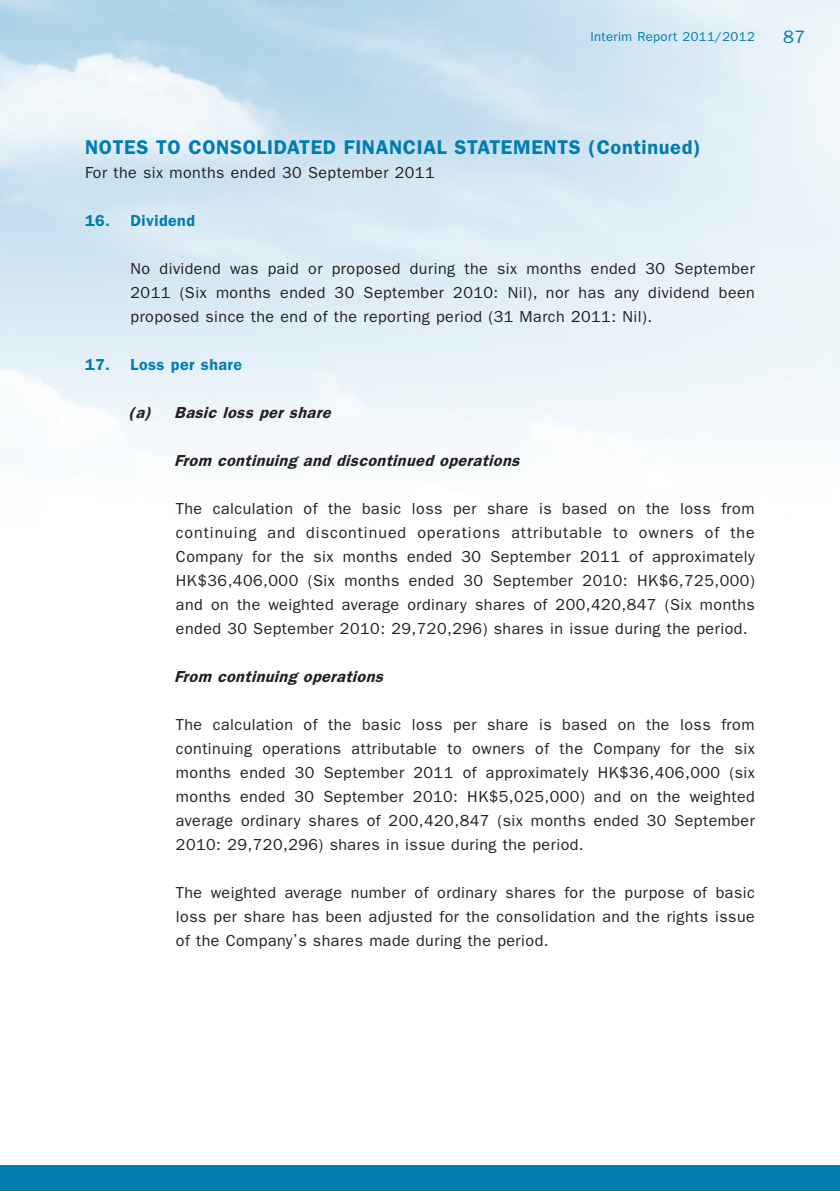
<style>
.page{position:relative;width:840px;height:1191px;background:#fff}
.page>*{position:absolute;margin:0;border:0;box-sizing:border-box;transform-origin:0 0}
.Heading_1{font:600 20px "ITC Franklin Gothic Std";letter-spacing:.03em;color:#007cb1}
.t1{font:18px "ITC Franklin Gothic Std";color:#007cb1}
.Body_Text{font:16px/24px "ITC Franklin Gothic Std";letter-spacing:.03em;color:#231f20;text-align:justify}
.Heading_4{font:italic 600 16px "ITC Franklin Gothic Std";color:#231f20}
.Heading_2{font:600 16px "ITC Franklin Gothic Std";letter-spacing:.03em;color:#007cb1}
.Heading_3{font:italic 600 16px "ITC Franklin Gothic Std";color:#231f20}
.t2{font:13px "ITC Franklin Gothic Std";letter-spacing:.03em;color:#007cb1}
</style>
<div class="page">
<div style="left:0;top:1165px;width:839px;height:26px;background:#007cb1"></div>
<p class="t2" style="left:590px;top:30px;width:166px">Interim Report 2011/2012</p>
<p class="t1" style="left:782px;top:27px;width:24px">87</p>
<p class="Heading_1" style="left:85px;top:135px;width:616px">NOTES TO CONSOLIDATED FINANCIAL STATEMENTS (Continued)</p>
<p class="Body_Text" style="left:85px;top:161px;width:351px">For the six months ended 30 September 2011</p>
<p class="Heading_2" style="left:85px;top:211px;width:111px">16. Dividend</p>
<p class="Body_Text" style="left:130px;top:257px;width:625px">No dividend was paid or proposed during the six months ended 30 September 2011 (Six months ended 30 September 2010: Nil), nor has any dividend been proposed since the end of the reporting period (31 March 2011: Nil).</p>
<p class="Heading_2" style="left:85px;top:355px;width:158px">17. Loss per share</p>
<p class="Heading_3" style="left:129px;top:403px;width:208px">(a) Basic loss per share</p>
<p class="Heading_4" style="left:174px;top:451px;width:351px">From continuing and discontinued operations</p>
<p class="Body_Text" style="left:176px;top:497px;width:580px">The calculation of the basic loss per share is based on the loss from continuing and discontinued operations attributable to owners of the Company for the six months ended 30 September 2011 of approximately HK$36,406,000 (Six months ended 30 September 2010: HK$6,725,000) and on the weighted average ordinary shares of 200,420,847 (Six months ended 30 September 2010: 29,720,296) shares in issue during the period.</p>
<p class="Heading_4" style="left:174px;top:667px;width:215px">From continuing operations</p>
<p class="Body_Text" style="left:176px;top:713px;width:580px">The calculation of the basic loss per share is based on the loss from continuing operations attributable to owners of the Company for the six months ended 30 September 2011 of approximately HK$36,406,000 (six months ended 30 September 2010: HK$5,025,000) and on the weighted average ordinary shares of 200,420,847 (six months ended 30 September 2010: 29,720,296) shares in issue during the period.</p>
<p class="Body_Text" style="left:176px;top:881px;width:580px">The weighted average number of ordinary shares for the purpose of basic loss per share has been adjusted for the consolidation and the rights issue of the Company’s shares made during the period.</p>
</div>
